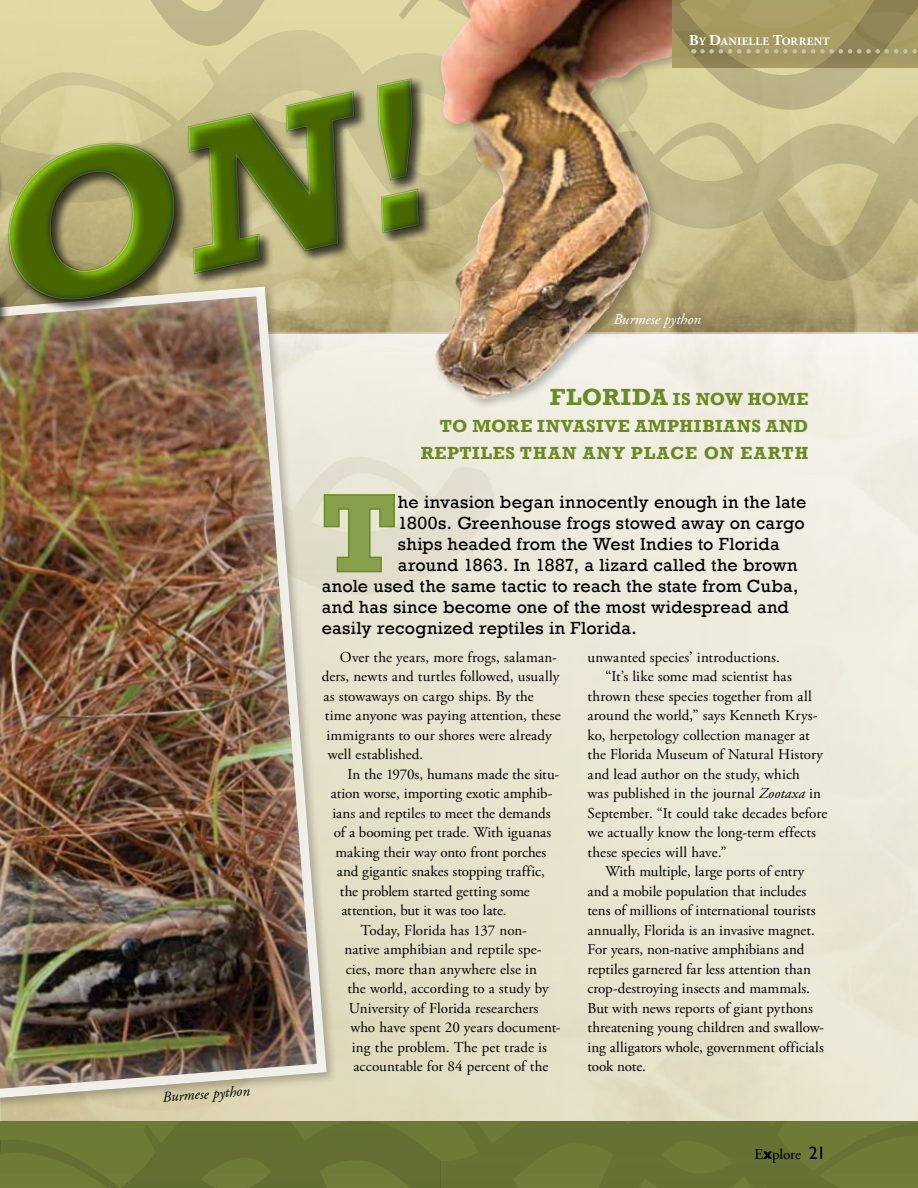
<style>
.page{position:relative;width:918px;height:1188px;background:#fff}
.page>*{position:absolute;margin:0;border:0;box-sizing:border-box;transform-origin:0 0}
.t1{font:700 110.7px "Rockwell";color:#87a04c}
.t2{font:18px "Rockwell";letter-spacing:.01em;color:#000}
.t3{font:700 18px/27px "Rockwell";letter-spacing:.035em;color:#6a8a22;text-align:right}
.t4{font:15px "Adobe Garamond Pro";color:#000}
.t5{font:italic 15px "Adobe Garamond Pro";color:#000}
.t6{font:italic 15px "Adobe Garamond Pro";color:#fff}
.t7{font:700 11.25px "Adobe Garamond Pro";letter-spacing:.03em;color:#fff}
.s1{font-size:15px}
.s2{font-size:24px}
.s3{font-style:italic}
.s4{font-family:"Gill Sans";font-weight:700}
.s5{font-family:"Gill Sans";font-size:18px}
</style>
<div class="page">
<div style="left:0;top:333px;width:918px;height:788px;background:linear-gradient(to bottom,#f3f1e9,#e3dec5)"></div>
<div style="left:0;top:1121px;width:918px;height:67px;background:#667234"></div>
<svg style="left:338px;top:428px;width:142px;height:235px;fill:#e8e5d3"></svg>
<div style="left:415px;top:0;width:257px;height:407px;background:#f2f0e6"></div>
<img style="left:434px;top:333px;width:212px;height:67px">
<div style="left:0;top:283px;width:338px;height:893px;background:#000;opacity:.25"></div>
<img style="left:0;top:503px;width:328px;height:662px">
<img style="left:0;top:0;width:918px;height:333px">
<div style="left:0;top:76px;width:433px;height:427px;background:#000;opacity:.35"></div>
<img style="left:0;top:75px;width:420px;height:418px">
<svg style="left:237px;top:458px;width:258px;height:137px"></svg>
<p class="t7" style="left:689px;top:35px;width:142px"><span class="s1">B</span>Y <span class="s1">D</span>ANIELLE <span class="s1">T</span>ORRENT</p>
<p class="t5" style="left:162px;top:1089px;width:89px;rotate:-5deg">Burmese python</p>
<p class="t6" style="left:613px;top:311px;width:89px">Burmese python</p>
<p class="t3" style="left:421px;top:385px;width:389px"><span class="s2">FLORIDA</span> IS NOW HOME<br>TO MORE INVASIVE AMPHIBIANS AND<br>REPTILES THAN ANY PLACE ON EARTH</p>
<h1 class="t1" style="left:322px;top:467px;width:76px">T</h1>
<p class="t2" style="left:398px;top:491px;width:410px">he invasion began innocently enough in the late</p>
<p class="t2" style="left:398px;top:512px;width:408px">1800s. Greenhouse frogs stowed away on cargo</p>
<p class="t2" style="left:398px;top:533px;width:383px">ships headed from the West Indies to Florida</p>
<p class="t2" style="left:398px;top:554px;width:401px">around 1863. In 1887, a lizard called the brown</p>
<p class="t2" style="left:322px;top:575px;width:478px">anole used the same tactic to reach the state from Cuba,</p>
<p class="t2" style="left:322px;top:596px;width:469px">and has since become one of the most widespread and</p>
<p class="t2" style="left:322px;top:617px;width:317px">easily recognized reptiles in Florida.</p>
<p class="t4" style="left:340px;top:648px;width:219px">Over the years, more frogs, salaman-</p>
<p class="t4" style="left:322px;top:668px;width:239px">ders, newts and turtles followed, usually</p>
<p class="t4" style="left:323px;top:687px;width:212px">as stowaways on cargo ships. By the</p>
<p class="t4" style="left:325px;top:707px;width:237px">time anyone was paying attention, these</p>
<p class="t4" style="left:326px;top:726px;width:227px">immigrants to our shores were already</p>
<p class="t4" style="left:328px;top:746px;width:97px">well established.</p>
<p class="t4" style="left:347px;top:765px;width:214px">In the 1970s, humans made the situ-</p>
<p class="t4" style="left:331px;top:785px;width:223px">ation worse, importing exotic amphib-</p>
<p class="t4" style="left:332px;top:804px;width:220px">ians and reptiles to meet the demands</p>
<p class="t4" style="left:334px;top:824px;width:219px">of a booming pet trade. With iguanas</p>
<p class="t4" style="left:335px;top:843px;width:213px">making their way onto front porches</p>
<p class="t4" style="left:337px;top:863px;width:210px">and gigantic snakes stopping traffic,</p>
<p class="t4" style="left:340px;top:882px;width:192px">the problem started getting some</p>
<p class="t4" style="left:341px;top:902px;width:167px">attention, but it was too late.</p>
<p class="t4" style="left:361px;top:921px;width:168px">Today, Florida has 137 non-</p>
<p class="t4" style="left:344px;top:941px;width:199px">native amphibian and reptile spe-</p>
<p class="t4" style="left:346px;top:960px;width:193px">cies, more than anywhere else in</p>
<p class="t4" style="left:347px;top:980px;width:203px">the world, according to a study by</p>
<p class="t4" style="left:349px;top:999px;width:191px">University of Florida researchers</p>
<p class="t4" style="left:350px;top:1019px;width:212px">who have spent 20 years document-</p>
<p class="t4" style="left:352px;top:1038px;width:197px">ing the problem. The pet trade is</p>
<p class="t4" style="left:353px;top:1058px;width:196px">accountable for 84 percent of the</p>
<p class="t4" style="left:588px;top:648px;width:194px">unwanted species’ introductions.</p>
<p class="t4" style="left:606px;top:668px;width:188px">“It’s like some mad scientist has</p>
<p class="t4" style="left:588px;top:687px;width:226px">thrown these species together from all</p>
<p class="t4" style="left:588px;top:707px;width:232px">around the world,” says Kenneth Krys-</p>
<p class="t4" style="left:588px;top:726px;width:224px">ko, herpetology collection manager at</p>
<p class="t4" style="left:588px;top:746px;width:237px">the Florida Museum of Natural History</p>
<p class="t4" style="left:588px;top:765px;width:214px">and lead author on the study, which</p>
<p class="t4" style="left:588px;top:785px;width:235px">was published in the journal <span class="s3">Zootaxa</span> in</p>
<p class="t4" style="left:588px;top:804px;width:241px">September. “It could take decades before</p>
<p class="t4" style="left:588px;top:824px;width:230px">we actually know the long-term effects</p>
<p class="t4" style="left:588px;top:843px;width:141px">these species will have.”</p>
<p class="t4" style="left:606px;top:863px;width:201px">With multiple, large ports of entry</p>
<p class="t4" style="left:588px;top:882px;width:220px">and a mobile population that includes</p>
<p class="t4" style="left:588px;top:902px;width:230px">tens of millions of international tourists</p>
<p class="t4" style="left:588px;top:921px;width:229px">annually, Florida is an invasive magnet.</p>
<p class="t4" style="left:588px;top:941px;width:218px">For years, non-native amphibians and</p>
<p class="t4" style="left:588px;top:960px;width:225px">reptiles garnered far less attention than</p>
<p class="t4" style="left:588px;top:980px;width:224px">crop-destroying insects and mammals.</p>
<p class="t4" style="left:588px;top:999px;width:227px">But with news reports of giant pythons</p>
<p class="t4" style="left:588px;top:1019px;width:238px">threatening young children and swallow-</p>
<p class="t4" style="left:588px;top:1038px;width:238px">ing alligators whole, government officials</p>
<p class="t4" style="left:588px;top:1058px;width:60px">took note.</p>
<p class="t4" style="left:755px;top:1145px;width:73px">E<span class="s4">x</span>plore <span class="s5">21</span></p>
</div>
